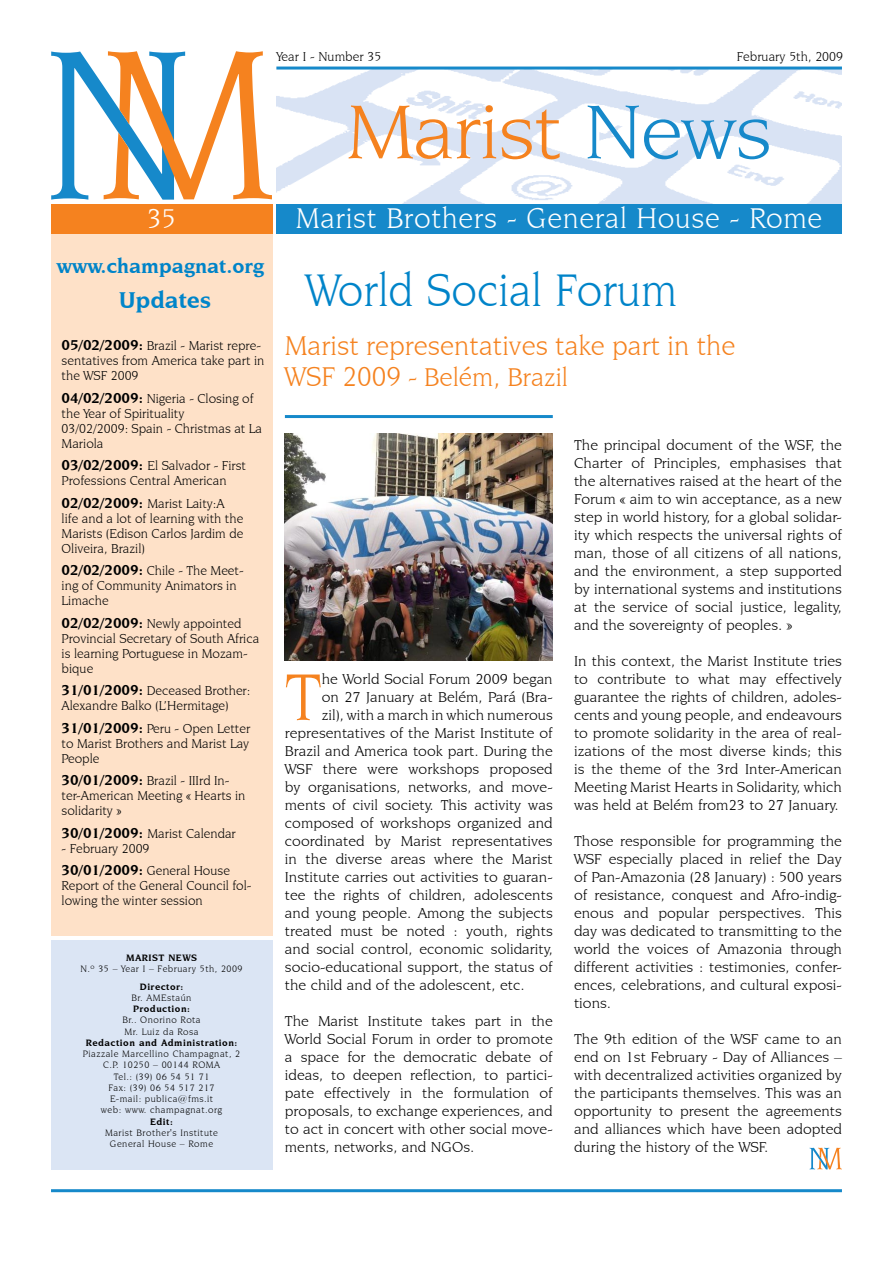
<style>
.page{position:relative;width:893px;height:1263px;background:#fff}
.page>*{position:absolute;margin:0;border:0;box-sizing:border-box;transform-origin:0 0}
.t1{font:81px "Novarese IT Cby BT";letter-spacing:-.015em;color:#f5821f;scale:1.06 1}
.t2{font:70.05px "Novarese IT Cby BT";color:#f5821f;scale:1.05 1}
.t3{font:48px "Novarese IT Cby BT";color:#0084c9;scale:.96 1}
.t4{font:30px "Novarese IT Cby BT";letter-spacing:.02em;color:#fff}
.t5{font:28.5px "Novarese IT Cby BT";color:#f5821f}
.t6{font:28.5px "Novarese IT Cby BT";color:#fff}
.t7{font:27px "Novarese IT Cby BT";color:#f5821f}
.t8{font:700 24px "Novarese IT Cby BT";color:#0085ca}
.t9{font:700 21px "Novarese IT Cby BT";color:#0084c9}
.t10{font:15px/18px "Novarese IT Cby BT";color:#000;text-align:justify;scale:1.05 1}
.t11{font:13.5px/15px "Novarese IT Cby BT";color:#000}
.t12{font:9.75px/11.2px "Novarese IT Cby BT";letter-spacing:.05em;color:#000;text-align:center}
.t13{font:700 9.75px "Novarese IT Cby BT";letter-spacing:.05em;color:#000}
.s1{color:#1689ca}
.s2{font-weight:700;font-size:15px}
.s3{font-size:28.5px}
</style>
<div class="page">
<img style="left:276px;top:70px;width:566px;height:134px">
<hr style="left:276px;top:67px;width:566px;height:3px;background:#1689ca">
<div style="left:276px;top:204px;width:566px;height:30px;background:#1689ca"></div>
<svg style="left:51px;top:51px;width:221px;height:149px"></svg>
<hr style="left:51px;top:1189px;width:791px;height:3px;background:#1689ca">
<div style="left:51px;top:234px;width:221px;height:701px;background:#fee1c8"></div>
<div style="left:51px;top:940px;width:221px;height:229px;background:#dbe5f4"></div>
<div style="left:51px;top:204px;width:221px;height:30px;background:#f5821f"></div>
<svg style="left:810px;top:1148px;width:32px;height:21px"></svg>
<hr style="left:285px;top:415px;width:268px;height:3px;background:#1689ca">
<img style="left:285px;top:434px;width:268px;height:227px">
<p class="t11" style="left:276px;top:49px;width:106px">Year I - Number 35</p>
<p class="t11" style="left:737px;top:49px;width:108px">February 5th, 2009</p>
<h1 class="t1" style="left:346px;top:84px;width:403px">Marist <span class="s1">News</span></h1>
<h3 class="t6" style="left:147px;top:202px;width:30px">35</h3>
<h3 class="t9" style="left:57px;top:253px;width:209px">www.champagnat.org</h3>
<h3 class="t8" style="left:119px;top:285px;width:94px">Updates</h3>
<p class="t11" style="left:62px;top:338px;width:204px"><span class="s2">05/02/2009:</span> Brazil - Marist repre&shy;sentatives from America take part in the WSF 2009</p>
<p class="t11" style="left:62px;top:391px;width:202px"><span class="s2">04/02/2009:</span> Nigeria - Closing of the Year of Spirituality<br>03/02/2009: Spain - Christmas at La<br>Mariola</p>
<p class="t11" style="left:62px;top:458px;width:186px"><span class="s2">03/02/2009:</span> El Salvador - First<br>Professions Central American</p>
<p class="t11" style="left:62px;top:496px;width:183px"><span class="s2">02/02/2009:</span> Marist Laity:A life and a lot of learning with the<br>Marists (Edison Carlos Jardim de<br>Oliveira, Brazil)</p>
<p class="t11" style="left:62px;top:563px;width:184px"><span class="s2">02/02/2009:</span> Chile - The Meet&shy;ing of Community Animators in<br>Limache</p>
<p class="t11" style="left:62px;top:616px;width:199px"><span class="s2">02/02/2009:</span> Newly appointed<br>Provincial Secretary of South Africa is learning Portuguese in Mozam&shy;bique</p>
<p class="t11" style="left:62px;top:683px;width:190px"><span class="s2">31/01/2009:</span> Deceased Brother:<br>Alexandre Balko (L’Hermitage)</p>
<p class="t11" style="left:62px;top:721px;width:190px;text-align:justify"><span class="s2">31/01/2009:</span> Peru - Open Letter to Marist Brothers and Marist Lay People</p>
<p class="t11" style="left:62px;top:773px;width:185px"><span class="s2">30/01/2009:</span> Brazil - IIIrd In&shy;ter-American Meeting « Hearts in solidarity »</p>
<p class="t11" style="left:62px;top:826px;width:176px"><span class="s2">30/01/2009:</span> Marist Calendar</p>
<p class="t11" style="left:62px;top:837px;width:170px;line-height:22.5px">- February 2009<br><span class="s2">30/01/2009:</span> General House</p>
<p class="t11" style="left:62px;top:878px;width:191px">Report of the General Council fol&shy;lowing the winter session</p>
<p class="t13" style="left:126px;top:952px;width:72px">MARIST NEWS</p>
<p class="t12" style="left:81px;top:963px;width:163px">N.º 35 – Year I – February 5th, 2009</p>
<p class="t13" style="left:140px;top:980px;width:45px">Director:</p>
<p class="t12" style="left:132px;top:992px;width:61px">Br. AMEstaún</p>
<p class="t13" style="left:133px;top:1003px;width:58px">Production:</p>
<p class="t12" style="left:122px;top:1014px;width:80px;text-align:left">Br.. Onorino Rota<br>Mr. Luiz da Rosa</p>
<p class="t13" style="left:86px;top:1036px;width:153px">Redaction and Administration:</p>
<p class="t12" style="left:83px;top:1048px;width:159px">Piazzale Marcellino Champagnat, 2<br>C.P. 10250 – 00144 ROMA<br>Tel.: (39) 06 54 51 71<br>Fax: (39) 06 54 517 217<br>E-mail: publica@fms.it<br>web: www. champagnat.org</p>
<p class="t13" style="left:150px;top:1115px;width:24px">Edit:</p>
<p class="t12" style="left:105px;top:1127px;width:115px">Marist Brother's Institute<br>General House – Rome</p>
<h3 class="t4" style="left:296px;top:201px;width:528px">Marist Brothers - General House - Rome</h3>
<h3 class="t3" style="left:306px;top:262px;width:388px">World Social Forum</h3>
<h3 class="t5" style="left:285px;top:329px;width:452px">Marist representatives take part in the</h3>
<h3 class="t7" style="left:285px;top:361px;width:285px"><span class="s3">WSF 2009</span> - Belém, Brazil</h3>
<h2 class="t2" style="left:285px;top:656px;width:37px">T</h2>
<p class="t10" style="left:322px;top:670px;width:222px">he World Social Forum 2009 began</p>
<p class="t10" style="left:322px;top:688px;width:222px">on 27 January at Belém, Pará (Bra-</p>
<p class="t10" style="left:322px;top:706px;width:222px">zil), with a march in which numerous</p>
<p class="t10" style="left:285px;top:724px;width:257px">representatives of the Marist Institute of</p>
<p class="t10" style="left:285px;top:742px;width:257px">Brazil and America took part. During the</p>
<p class="t10" style="left:285px;top:760px;width:257px">WSF there were workshops proposed</p>
<p class="t10" style="left:285px;top:778px;width:257px">by organisations, networks, and move-</p>
<p class="t10" style="left:285px;top:796px;width:257px">ments of civil society. This activity was</p>
<p class="t10" style="left:285px;top:814px;width:257px">composed of workshops organized and</p>
<p class="t10" style="left:285px;top:832px;width:257px">coordinated by Marist representatives</p>
<p class="t10" style="left:285px;top:850px;width:257px">in the diverse areas where the Marist</p>
<p class="t10" style="left:285px;top:868px;width:257px">Institute carries out activities to guaran-</p>
<p class="t10" style="left:285px;top:886px;width:257px">tee the rights of children, adolescents</p>
<p class="t10" style="left:285px;top:904px;width:257px">and young people. Among the subjects</p>
<p class="t10" style="left:285px;top:922px;width:257px">treated must be noted : youth, rights</p>
<p class="t10" style="left:285px;top:940px;width:257px">and social control, economic solidarity,</p>
<p class="t10" style="left:285px;top:958px;width:257px">socio-educational support, the status of</p>
<p class="t10" style="left:285px;top:976px;width:230px">the child and of the adolescent, etc.</p>
<p class="t10" style="left:285px;top:1012px;width:257px">The Marist Institute takes part in the World Social Forum in order to promote a space for the democratic debate of ideas, to deepen reflection, to partici&shy;pate effectively in the formulation of proposals, to exchange experiences, and to act in concert with other social move&shy;ments, networks, and NGOs.</p>
<p class="t10" style="left:574px;top:436px;width:257px">The principal document of the WSF, the Charter of Principles, emphasises that the alternatives raised at the heart of the Forum « aim to win acceptance, as a new step in world history, for a global solidar&shy;ity which respects the universal rights of man, those of all citizens of all nations, and the environment, a step supported by international systems and institutions at the service of social justice, legality, and the sovereignty of peoples. »</p>
<p class="t10" style="left:574px;top:652px;width:257px">In this context, the Marist Institute tries to contribute to what may effectively guarantee the rights of children, adoles&shy;cents and young people, and endeavours to promote solidarity in the area of real&shy;izations of the most diverse kinds; this is the theme of the 3rd Inter-American Meeting Marist Hearts in Solidarity, which was held at Belém from23 to 27 January.</p>
<p class="t10" style="left:574px;top:832px;width:257px">Those responsible for programming the WSF especially placed in relief the Day of Pan-Amazonia (28 January) : 500 years of resistance, conquest and Afro-indig&shy;enous and popular perspectives. This day was dedicated to transmitting to the world the voices of Amazonia through different activities : testimonies, confer&shy;ences, celebrations, and cultural exposi&shy;tions.</p>
<p class="t10" style="left:574px;top:1030px;width:257px">The 9th edition of the WSF came to an end on 1st February - Day of Alliances – with decentralized activities organized by the participants themselves. This was an opportunity to present the agreements and alliances which have been adopted during the history of the WSF.</p>
</div>
